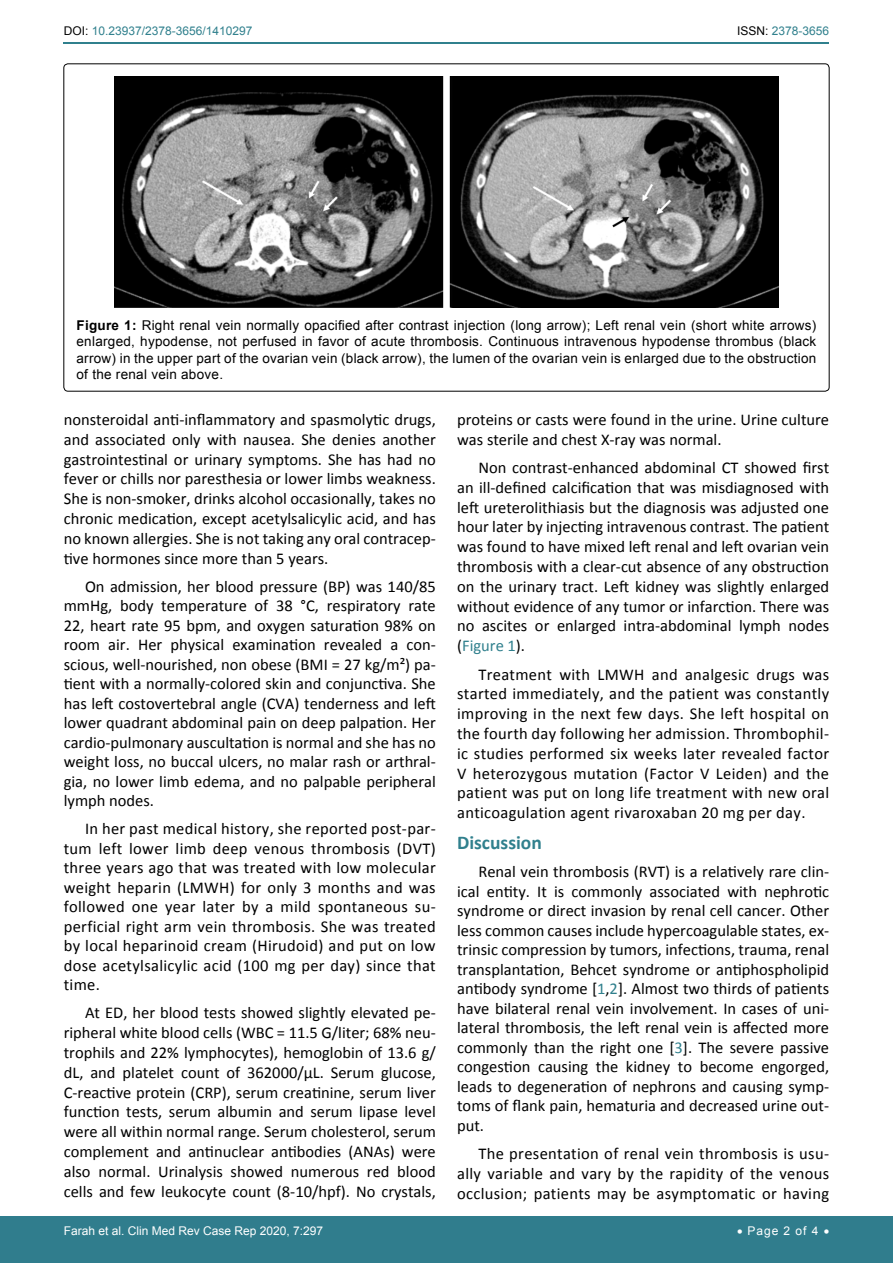
<style>
.page{position:relative;width:893px;height:1263px;background:#fff}
.page>*{position:absolute;margin:0;border:0;box-sizing:border-box;transform-origin:0 0}
.t1{font:700 19.5px "Calibri";color:#30808d}
.t2{font:16.5px/19.8px "Calibri";color:#000;text-align:justify}
.t3{font:13.5px/16.2px "Arial";letter-spacing:.02em;color:#000;text-align:justify}
.t4{font:12px "Arial";color:#fff}
.t5{font:12px "Arial";color:#30808d}
.s1{color:#000}
.s2{font-weight:700}
.s3{color:#30808d}
</style>
<div class="page">
<hr style="left:64px;top:43px;width:765px;height:1px;background:#30808d">
<div style="left:0;top:1217px;width:893px;height:46px;background:#307d8d"></div>
<img style="left:114px;top:76px;width:665px;height:232px">
<p class="t5" style="left:64px;top:23px;width:190px"><span class="s1">DOI:</span> 10.23937/2378-3656/1410297</p>
<p class="t5" style="left:737px;top:23px;width:94px"><span class="s1">ISSN:</span> 2378-3656</p>
<p class="t3" style="left:77px;top:317px;width:741px"><span class="s2">Figure 1:</span> Right renal vein normally opacified after contrast injection (long arrow); Left renal vein (short white arrows) enlarged, hypodense, not perfused in favor of acute thrombosis. Continuous intravenous hypodense thrombus (black arrow) in the upper part of the ovarian vein (black arrow), the lumen of the ovarian vein is enlarged due to the obstruction of the renal vein above.</p>
<p class="t2" style="left:64px;top:410px;width:374px">nonsteroidal anti-inflammatory and spasmolytic drugs, and associated only with nausea. She denies another gastrointestinal or urinary symptoms. She has had no fever or chills nor paresthesia or lower limbs weakness.<br>She is non-smoker, drinks alcohol occasionally, takes no chronic medication, except acetylsalicylic acid, and has no known allergies. She is not taking any oral contracep&shy;tive hormones since more than 5 years.</p>
<p class="t2" style="left:64px;top:576px;width:374px;text-indent:21px">On admission, her blood pressure (BP) was 140/85 mmHg, body temperature of 38 °C, respiratory rate 22, heart rate 95 bpm, and oxygen saturation 98% on room air. Her physical examination revealed a con&shy;scious, well-nourished, non obese (BMI = 27 kg/m²) pa&shy;tient with a normally-colored skin and conjunctiva. She has left costovertebral angle (CVA) tenderness and left lower quadrant abdominal pain on deep palpation. Her cardio-pulmonary auscultation is normal and she has no weight loss, no buccal ulcers, no malar rash or arthral&shy;gia, no lower limb edema, and no palpable peripheral lymph nodes.</p>
<p class="t2" style="left:64px;top:819px;width:374px;text-indent:21px">In her past medical history, she reported post-par&shy;tum left lower limb deep venous thrombosis (DVT) three years ago that was treated with low molecular weight heparin (LMWH) for only 3 months and was followed one year later by a mild spontaneous su&shy;perficial right arm vein thrombosis. She was treated by local heparinoid cream (Hirudoid) and put on low dose acetylsalicylic acid (100 mg per day) since that time.</p>
<p class="t2" style="left:64px;top:1003px;width:374px;text-indent:21px">At ED, her blood tests showed slightly elevated pe&shy;ripheral white blood cells (WBC = 11.5 G/liter; 68% neu&shy;trophils and 22% lymphocytes), hemoglobin of 13.6 g/ dL, and platelet count of 362000/μL. Serum glucose, C-reactive protein (CRP), serum creatinine, serum liver function tests, serum albumin and serum lipase level were all within normal range. Serum cholesterol, serum complement and antinuclear antibodies (ANAs) were also normal. Urinalysis showed numerous red blood cells and few leukocyte count (8-10/hpf). No crystals,</p>
<p class="t2" style="left:457px;top:409px;width:374px">proteins or casts were found in the urine. Urine culture was sterile and chest X-ray was normal.</p>
<p class="t2" style="left:457px;top:458px;width:374px;text-indent:21px">Non contrast-enhanced abdominal CT showed first an ill-defined calcification that was misdiagnosed with left ureterolithiasis but the diagnosis was adjusted one hour later by injecting intravenous contrast. The patient was found to have mixed left renal and left ovarian vein thrombosis with a clear-cut absence of any obstruction on the urinary tract. Left kidney was slightly enlarged without evidence of any tumor or infarction. There was no ascites or enlarged intra-abdominal lymph nodes (<span class="s3">Figure 1</span>).</p>
<p class="t2" style="left:457px;top:664px;width:374px;text-indent:21px">Treatment with LMWH and analgesic drugs was started immediately, and the patient was constantly improving in the next few days. She left hospital on the fourth day following her admission. Thrombophil&shy;ic studies performed six weeks later revealed factor V heterozygous mutation (Factor V Leiden) and the patient was put on long life treatment with new oral anticoagulation agent rivaroxaban 20 mg per day.</p>
<p class="t1" style="left:457px;top:830px;width:86px">Discussion</p>
<p class="t2" style="left:457px;top:862px;width:374px;text-indent:21px">Renal vein thrombosis (RVT) is a relatively rare clin&shy;ical entity. It is commonly associated with nephrotic syndrome or direct invasion by renal cell cancer. Other less common causes include hypercoagulable states, ex&shy;trinsic compression by tumors, infections, trauma, renal transplantation, Behcet syndrome or antiphospholipid antibody syndrome [<span class="s3">1</span>,<span class="s3">2</span>]. Almost two thirds of patients have bilateral renal vein involvement. In cases of uni&shy;lateral thrombosis, the left renal vein is affected more commonly than the right one [<span class="s3">3</span>]. The severe passive congestion causing the kidney to become engorged, leads to degeneration of nephrons and causing symp&shy;toms of flank pain, hematuria and decreased urine out&shy;put.</p>
<p class="t2" style="left:457px;top:1144px;width:374px;text-indent:21px">The presentation of renal vein thrombosis is usu&shy;ally variable and vary by the rapidity of the venous occlusion; patients may be asymptomatic or having</p>
<p class="t4" style="left:64px;top:1223px;width:261px">Farah et al. Clin Med Rev Case Rep 2020, 7:297</p>
<p class="t4" style="left:737px;top:1223px;width:94px">• Page 2 of 4 •</p>
</div>
